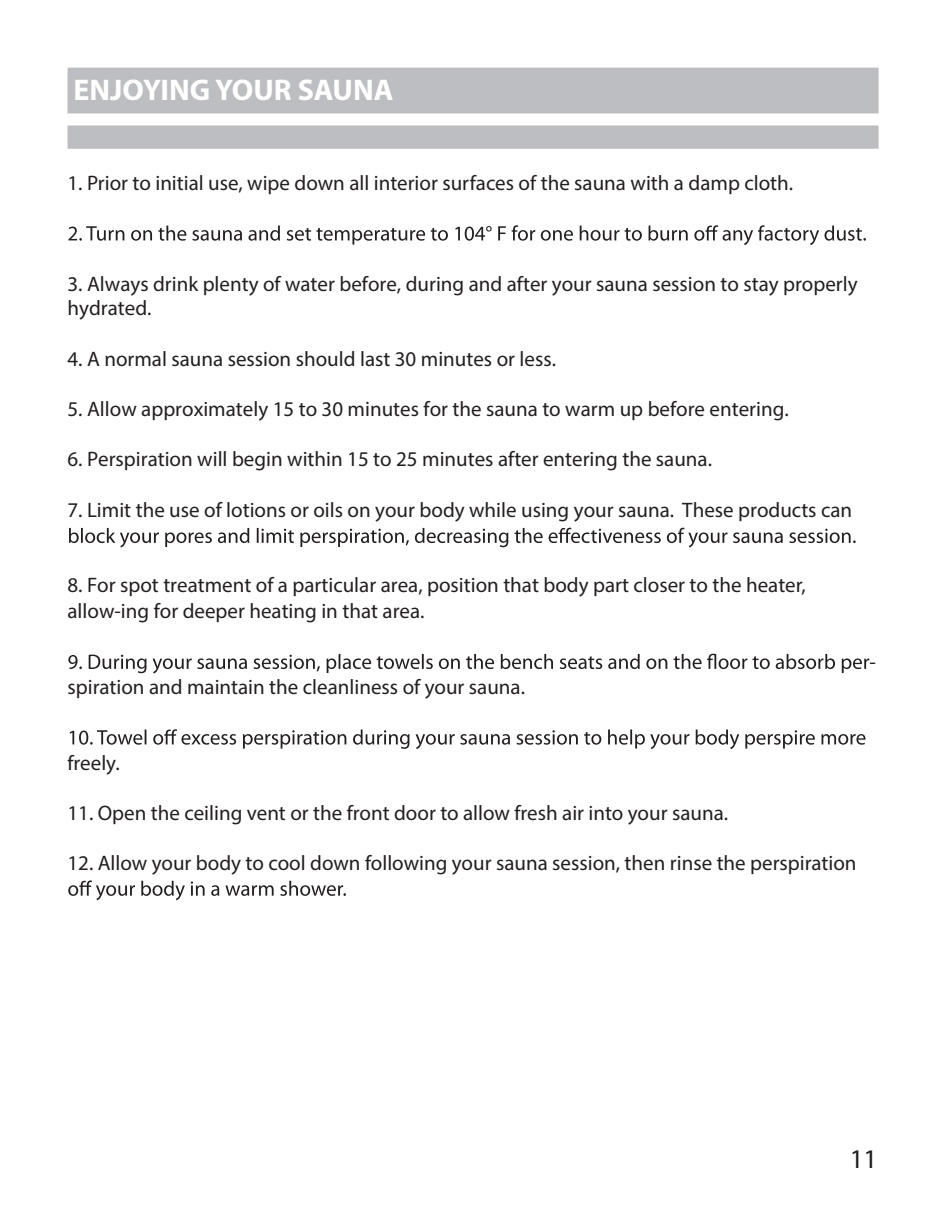
<style>
.page{position:relative;width:945px;height:1215px;background:#fff}
.page>*{position:absolute;margin:0;border:0;box-sizing:border-box;transform-origin:0 0}
.t1{font:700 30px "Myriad Pro";color:#fff}
.t2{font:27px "Myriad Pro";color:#231f20}
.t3{font:21px/24.3px "Myriad Pro";color:#231f20}
</style>
<div class="page">
<svg style="left:68px;top:225px;width:798px;height:20px"></svg>
<svg style="left:69px;top:528px;width:787px;height:19px"></svg>
<svg style="left:68px;top:654px;width:801px;height:19px"></svg>
<svg style="left:70px;top:729px;width:795px;height:20px"></svg>
<svg style="left:68px;top:881px;width:278px;height:19px"></svg>
<h1 class="t1" style="left:74px;top:70px;width:321px">ENJOYING YOUR SAUNA</h1>
<p class="t3" style="left:68px;top:171px;width:727px">1. Prior to initial use, wipe down all interior surfaces of the sauna with a damp cloth.</p>
<p class="t3" style="left:68px;top:271px;width:792px">3. Always drink plenty of water before, during and after your sauna session to stay properly hydrated.</p>
<p class="t3" style="left:68px;top:346px;width:490px">4. A normal sauna session should last 30 minutes or less.</p>
<p class="t3" style="left:68px;top:396px;width:723px">5. Allow approximately 15 to 30 minutes for the sauna to warm up before entering.</p>
<p class="t3" style="left:68px;top:447px;width:646px">6. Perspiration will begin within 15 to 25 minutes after entering the sauna.</p>
<p class="t3" style="left:68px;top:497px;width:786px">7. Limit the use of lotions or oils on your body while using your sauna. These products can</p>
<p class="t3" style="left:68px;top:572px;width:740px;line-height:25.2px">8. For spot treatment of a particular area, position that body part closer to the heater, allow-ing for deeper heating in that area.</p>
<p class="t3" style="left:68px;top:675px;width:459px">spiration and maintain the cleanliness of your sauna.</p>
<p class="t3" style="left:869px;top:649px;width:8px">-</p>
<p class="t3" style="left:68px;top:750px;width:54px">freely.</p>
<p class="t3" style="left:68px;top:801px;width:662px">11. Open the ceiling vent or the front door to allow fresh air into your sauna.</p>
<p class="t3" style="left:68px;top:851px;width:791px">12. Allow your body to cool down following your sauna session, then rinse the perspiration</p>
<p class="t2" style="left:850px;top:1142px;width:29px">11</p>
</div>
